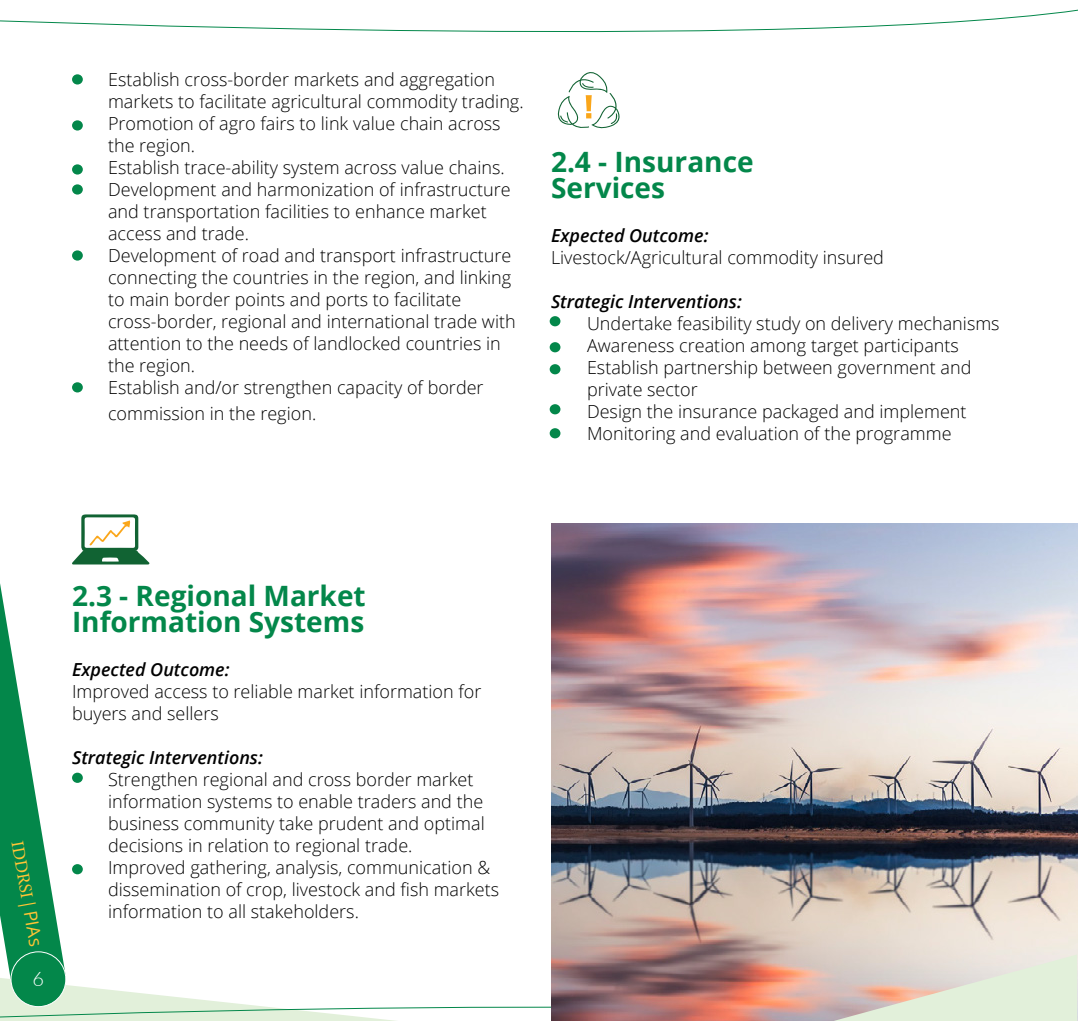
<style>
.page{position:relative;width:1078px;height:1021px;background:#fff}
.page>*{position:absolute;margin:0;border:0;box-sizing:border-box;transform-origin:0 0}
.t1{font:700 28px/26px "Open Sans";color:#03874a}
.t2{font:300 20px "Lato";color:#fff}
.t3{font:300 18px/22px "Open Sans";color:#000}
.t4{font:italic 600 18px "Open Sans";color:#000}
.t5{font:18px "Minion Pro";color:#ffc435}
.s1{font-family:"Open Sans"}
</style>
<div class="page">
<svg style="left:557px;top:72px;width:63px;height:57px"></svg>
<svg style="left:0;top:9px;width:1077px;height:24px"></svg>
<div style="left:72px;top:382px;width:11px;height:10px;background:#03874a;border-radius:50%"></div>
<div style="left:549px;top:428px;width:11px;height:10px;background:#03874a;border-radius:50%"></div>
<div style="left:549px;top:404px;width:11px;height:10px;background:#03874a;border-radius:50%"></div>
<div style="left:549px;top:364px;width:11px;height:10px;background:#03874a;border-radius:50%"></div>
<div style="left:549px;top:316px;width:11px;height:10px;background:#03874a;border-radius:50%"></div>
<div style="left:549px;top:342px;width:11px;height:10px;background:#03874a;border-radius:50%"></div>
<div style="left:72px;top:250px;width:11px;height:10px;background:#03874a;border-radius:50%"></div>
<div style="left:72px;top:184px;width:11px;height:10px;background:#03874a;border-radius:50%"></div>
<div style="left:72px;top:164px;width:11px;height:10px;background:#03874a;border-radius:50%"></div>
<div style="left:72px;top:120px;width:11px;height:10px;background:#03874a;border-radius:50%"></div>
<div style="left:72px;top:74px;width:11px;height:10px;background:#03874a;border-radius:50%"></div>
<img style="left:0;top:514px;width:1078px;height:506px">
<p class="t3" style="left:108px;top:68px;width:417px;text-indent:-36px">• Establish cross-border markets and aggregation markets to facilitate agricultural commodity trading.</p>
<p class="t3" style="left:108px;top:112px;width:394px;text-indent:-36px">• Promotion of agro fairs to link value chain across the region.</p>
<p class="t3" style="left:72px;top:156px;width:434px">• Establish trace-ability system across value chains.</p>
<p class="t3" style="left:108px;top:178px;width:404px;text-indent:-36px">• Development and harmonization of infrastructure and transportation facilities to enhance market access and trade.</p>
<p class="t3" style="left:108px;top:244px;width:409px;text-indent:-36px">• Development of road and transport infrastructure connecting the countries in the region, and linking to main border points and ports to facilitate cross-border, regional and international trade with attention to the needs of landlocked countries in the region.</p>
<p class="t3" style="left:108px;top:374px;width:377px;line-height:26px;text-indent:-36px">• Establish and/or strengthen capacity of border commission in the region.</p>
<h1 class="t1" style="left:551px;top:148px;width:204px">2.4 - Insurance<br>Services</h1>
<p class="t4" style="left:551px;top:223px;width:159px">Expected Outcome:</p>
<p class="t3" style="left:551px;top:245px;width:334px">Livestock/Agricultural commodity insured</p>
<p class="t4" style="left:551px;top:289px;width:192px">Strategic Interventions:</p>
<p class="t3" style="left:551px;top:311px;width:450px">• Undertake feasibility study on delivery mechanisms</p>
<p class="t3" style="left:551px;top:333px;width:409px">• Awareness creation among target participants</p>
<p class="t3" style="left:587px;top:355px;width:386px;text-indent:-36px">• Establish partnership between government and private sector</p>
<p class="t3" style="left:551px;top:399px;width:417px">• Design the insurance packaged and implement</p>
<p class="t3" style="left:551px;top:421px;width:402px">• Monitoring and evaluation of the programme</p>
<p class="t5" style="left:29px;top:838px;width:108px;rotate:80deg">IDDRSI | <span class="s1">PIAs</span></p>
<p class="t2" style="left:33px;top:964px;width:13px">6</p>
<h1 class="t1" style="left:72px;top:582px;width:295px">2.3 - Regional Market<br>Information Systems</h1>
<p class="t4" style="left:72px;top:657px;width:159px">Expected Outcome:</p>
<p class="t3" style="left:72px;top:680px;width:411px">Improved access to reliable market information for buyers and sellers</p>
<p class="t4" style="left:72px;top:745px;width:192px">Strategic Interventions:</p>
<p class="t3" style="left:108px;top:768px;width:378px;text-indent:-36px">• Strengthen regional and cross border market information systems to enable traders and the business community take prudent and optimal decisions in relation to regional trade.</p>
<p class="t3" style="left:108px;top:856px;width:392px;text-indent:-36px">• Improved gathering, analysis, communication &amp; dissemination of crop, livestock and fish markets information to all stakeholders.</p>
</div>
